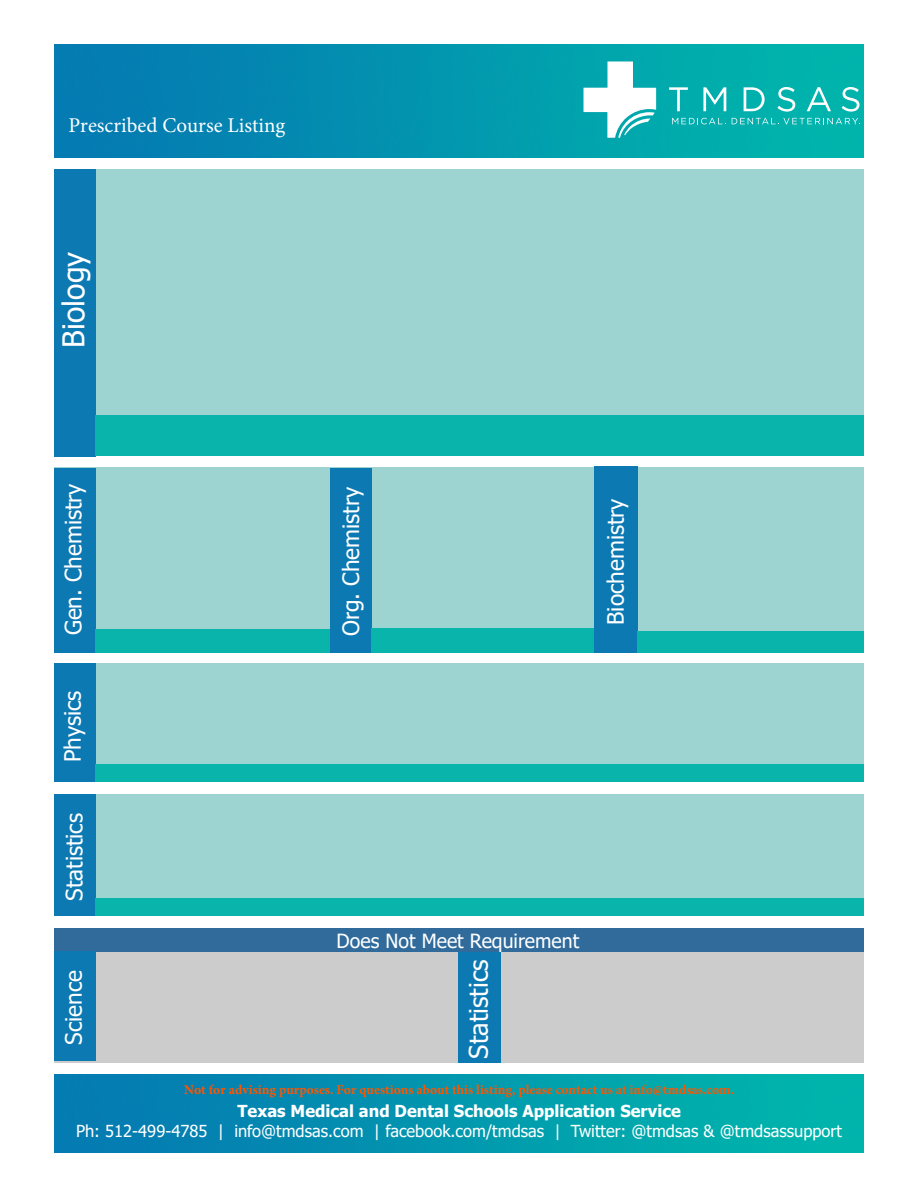
<style>
.page{position:relative;width:918px;height:1188px;background:#fff}
.page>*{position:absolute;margin:0;border:0;box-sizing:border-box;transform-origin:0 0}
.t1{font:30px "Tahoma";color:#fff}
.t2{font:25.5px "Tahoma";color:#fff}
.t3{font:22.5px "Tahoma";color:#fff}
.t4{font:21px "Minion Pro";color:#fff}
.t5{font:19.5px "Tahoma";color:#fff}
.t6{font:16.5px "Tahoma";color:#fff}
.t7{font:700 16.5px "Tahoma";color:#fff}
.t8{font:700 13.5px "Minion Pro";color:#f50}
</style>
<div class="page">
<div style="left:54px;top:467px;width:276px;height:184px;background:#9dd4d1"></div>
<div style="left:330px;top:467px;width:264px;height:184px;background:#9dd4d1"></div>
<div style="left:594px;top:467px;width:270px;height:184px;background:#9dd4d1"></div>
<div style="left:54px;top:169px;width:810px;height:286px;background:#9dd4d1"></div>
<div style="left:54px;top:794px;width:810px;height:122px;background:#9dd4d1"></div>
<div style="left:54px;top:664px;width:810px;height:117px;background:#9dd4d1"></div>
<img style="left:54px;top:45px;width:810px;height:112px">
<svg style="left:584px;top:62px;width:72px;height:76px"></svg>
<svg style="left:672px;top:118px;width:54px;height:6px"></svg>
<svg style="left:732px;top:118px;width:128px;height:6px"></svg>
<svg style="left:669px;top:87px;width:19px;height:24px"></svg>
<svg style="left:703px;top:87px;width:23px;height:24px"></svg>
<svg style="left:744px;top:87px;width:21px;height:24px"></svg>
<svg style="left:777px;top:87px;width:18px;height:25px"></svg>
<svg style="left:807px;top:87px;width:24px;height:24px"></svg>
<svg style="left:842px;top:87px;width:17px;height:25px"></svg>
<div style="left:54px;top:951px;width:404px;height:112px;background:#ccc"></div>
<div style="left:458px;top:951px;width:406px;height:112px;background:#ccc"></div>
<div style="left:54px;top:928px;width:810px;height:24px;background:#306b9c"></div>
<div style="left:54px;top:169px;width:41px;height:287px;background:#0c79b3"></div>
<div style="left:54px;top:468px;width:41px;height:185px;background:#0c79b3"></div>
<div style="left:54px;top:664px;width:41px;height:118px;background:#0c79b3"></div>
<div style="left:54px;top:794px;width:41px;height:122px;background:#0c79b3"></div>
<div style="left:54px;top:952px;width:41px;height:109px;background:#0c79b3"></div>
<div style="left:458px;top:952px;width:42px;height:111px;background:#0c79b3"></div>
<div style="left:330px;top:468px;width:41px;height:185px;background:#0c79b3"></div>
<div style="left:594px;top:467px;width:43px;height:186px;background:#0c79b3"></div>
<div style="left:96px;top:415px;width:768px;height:41px;background:#09b4ab"></div>
<img style="left:54px;top:1075px;width:810px;height:77px">
<div style="left:95px;top:629px;width:235px;height:24px;background:#09b4ab"></div>
<div style="left:95px;top:765px;width:769px;height:17px;background:#09b4ab"></div>
<div style="left:95px;top:898px;width:769px;height:18px;background:#09b4ab"></div>
<div style="left:371px;top:628px;width:223px;height:25px;background:#09b4ab"></div>
<div style="left:638px;top:631px;width:226px;height:22px;background:#09b4ab"></div>
<p class="t4" style="left:68px;top:111px;width:218px">Prescribed Course Listing</p>
<p class="t1" style="left:53px;top:348px;width:97px;rotate:-90deg">Biology</p>
<h3 class="t3" style="left:58px;top:635px;width:154px;rotate:-90deg">Gen. Chemistry</h3>
<h3 class="t3" style="left:58px;top:762px;width:73px;rotate:-90deg">Physics</h3>
<h3 class="t3" style="left:59px;top:901px;width:89px;rotate:-90deg">Statistics</h3>
<p class="t3" style="left:59px;top:1045px;width:76px;rotate:-90deg">Science</p>
<h3 class="t3" style="left:336px;top:636px;width:151px;rotate:-90deg">Org. Chemistry</h3>
<p class="t3" style="left:600px;top:625px;width:128px;rotate:-90deg">Biochemistry</p>
<p class="t5" style="left:337px;top:928px;width:244px">Does Not Meet Requirement</p>
<p class="t2" style="left:461px;top:1059px;width:101px;rotate:-90deg">Statistics</p>
<p class="t8" style="left:184px;top:1080px;width:551px">Not for advising purposes. For questions about this listing, please contact us at info@tmdsas.com.</p>
<p class="t7" style="left:238px;top:1100px;width:445px">Texas Medical and Dental Schools Application Service</p>
<p class="t6" style="left:76px;top:1120px;width:768px">Ph: 512-499-4785 | info@tmdsas.com | facebook.com/tmdsas | Twitter: @tmdsas &amp; @tmdsassupport</p>
</div>
